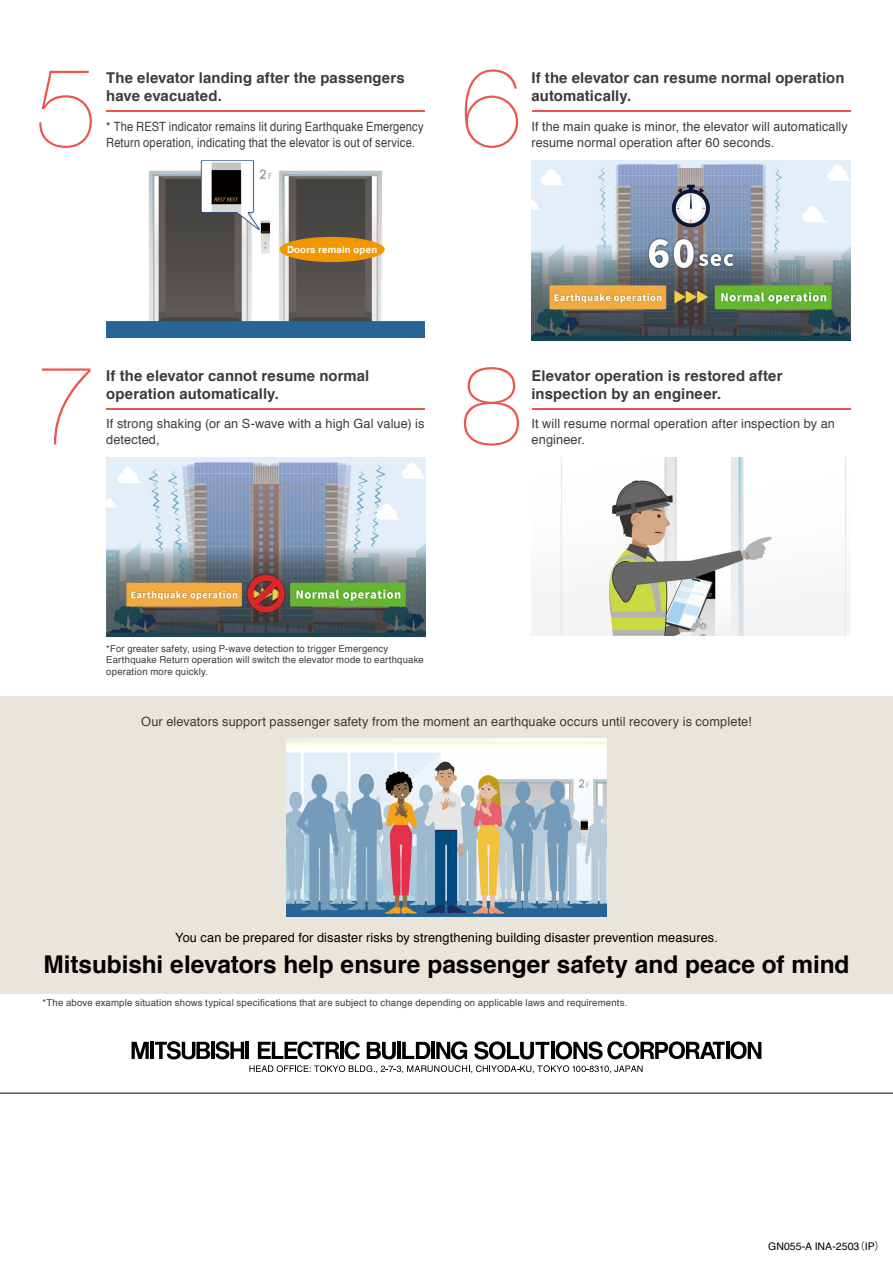
<style>
.page{position:relative;width:893px;height:1263px;background:#fff}
.page>*{position:absolute;margin:0;border:0;box-sizing:border-box;transform-origin:0 0}
.t1{font:200 111.6px "Helvetica Neue";color:#ea5550}
.t2{font:700 24.45px "Helvetica";color:#000}
.t3{font:700 14.85px/18px "Helvetica";letter-spacing:.005em;color:#3e3a39}
.t4{font:12.75px/15.9px "Helvetica";letter-spacing:.01em;color:#3e3a39}
.t5{font:12.75px "Helvetica";letter-spacing:.01em;color:#3e3a39;scale:.87 1}
.t6{font:12.75px "Helvetica";letter-spacing:.01em;color:#000}
.t7{font:10.5px "Helvetica";letter-spacing:.005em;color:#000}
.t8{font:10.5px "Koz Go Pro";color:#000}
.t9{font:9.6px/11.7px "Helvetica";letter-spacing:.02em;color:#3e3a39}
.t10{font:700 9.6px "Helvetica";letter-spacing:.025em;color:#fff}
.s1{font-family:"Helvetica"}
</style>
<div class="page">
<div style="left:0;top:696px;width:893px;height:298px;background:#eae5da"></div>
<hr style="left:106px;top:111px;width:319px;height:1px;background:#ea5550">
<hr style="left:531px;top:111px;width:319px;height:1px;background:#ea5550">
<hr style="left:106px;top:408px;width:319px;height:2px;background:#ea5550">
<hr style="left:531px;top:408px;width:319px;height:2px;background:#ea5550">
<img style="left:106px;top:160px;width:318px;height:177px">
<img style="left:531px;top:160px;width:319px;height:180px">
<img style="left:106px;top:457px;width:319px;height:180px">
<img style="left:531px;top:457px;width:319px;height:179px">
<img style="left:286px;top:738px;width:320px;height:178px">
<div style="left:280px;top:237px;width:105px;height:25px;background:#f39700;border-radius:50%"></div>
<hr style="left:0;top:1093px;width:893px;height:1px;background:#000">
<svg style="left:249px;top:1065px;width:393px;height:8px"></svg>
<svg style="left:367px;top:1042px;width:29px;height:17px"></svg>
<hr style="left:397px;top:1042px;width:4px;height:17px;background:#000">
<svg style="left:402px;top:1042px;width:28px;height:17px"></svg>
<hr style="left:431px;top:1042px;width:4px;height:17px;background:#000">
<svg style="left:436px;top:1041px;width:31px;height:18px"></svg>
<svg style="left:474px;top:1041px;width:75px;height:18px"></svg>
<hr style="left:551px;top:1042px;width:3px;height:17px;background:#000">
<svg style="left:132px;top:1042px;width:17px;height:17px"></svg>
<hr style="left:246px;top:1042px;width:3px;height:17px;background:#000">
<hr style="left:150px;top:1042px;width:4px;height:17px;background:#000">
<svg style="left:155px;top:1041px;width:89px;height:18px"></svg>
<svg style="left:258px;top:1041px;width:102px;height:18px"></svg>
<svg style="left:556px;top:1041px;width:205px;height:18px"></svg>
<p class="t1" style="left:35px;top:20px;width:64px">5</p>
<p class="t3" style="left:106px;top:69px;width:300px">The elevator landing after the passengers have evacuated.</p>
<p class="t5" style="left:106px;top:132px;width:356px">Return operation, indicating that the elevator is out of service.</p>
<p class="t5" style="left:106px;top:116px;width:366px">* The REST indicator remains lit during Earthquake Emergency</p>
<p class="t10" style="left:287px;top:242px;width:92px">Doors remain open</p>
<p class="t1" style="left:460px;top:20px;width:64px">6</p>
<p class="t3" style="left:531px;top:69px;width:314px">If the elevator can resume normal operation automatically.</p>
<p class="t4" style="left:531px;top:135px;width:244px">resume normal operation after 60 seconds.</p>
<p class="t4" style="left:531px;top:119px;width:318px">If the main quake is minor, the elevator will automatically</p>
<p class="t1" style="left:35px;top:318px;width:64px">7</p>
<p class="t3" style="left:106px;top:367px;width:265px">If the elevator cannot resume normal operation automatically.</p>
<p class="t4" style="left:106px;top:416px;width:320px">If strong shaking (or an S-wave with a high Gal value) is detected,</p>
<p class="t1" style="left:460px;top:318px;width:64px">8</p>
<p class="t3" style="left:531px;top:367px;width:252px">Elevator operation is restored after</p>
<p class="t3" style="left:531px;top:385px;width:191px">inspection by an engineer.</p>
<p class="t4" style="left:531px;top:416px;width:305px">It will resume normal operation after inspection by an engineer.</p>
<p class="t9" style="left:106px;top:643px;width:319px">*For greater safety, using P-wave detection to trigger Emergency<br>Earthquake Return operation will switch the elevator mode to earthquake operation more quickly.</p>
<p class="t4" style="left:141px;top:714px;width:612px">Our elevators support passenger safety from the moment an earthquake occurs until recovery is complete!</p>
<p class="t6" style="left:175px;top:928px;width:544px">You can be prepared for disaster risks by strengthening building disaster prevention measures.</p>
<p class="t2" style="left:43px;top:944px;width:808px">Mitsubishi elevators help ensure passenger safety and peace of mind</p>
<p class="t9" style="left:42px;top:997px;width:586px">*The above example situation shows typical specifications that are subject to change depending on applicable laws and requirements.</p>
<p class="t8" style="left:854px;top:1239px;width:32px">（<span class="s1">IP</span>(</p>
<p class="t7" style="left:768px;top:1238px;width:93px">GN055-A INA-2503</p>
</div>
